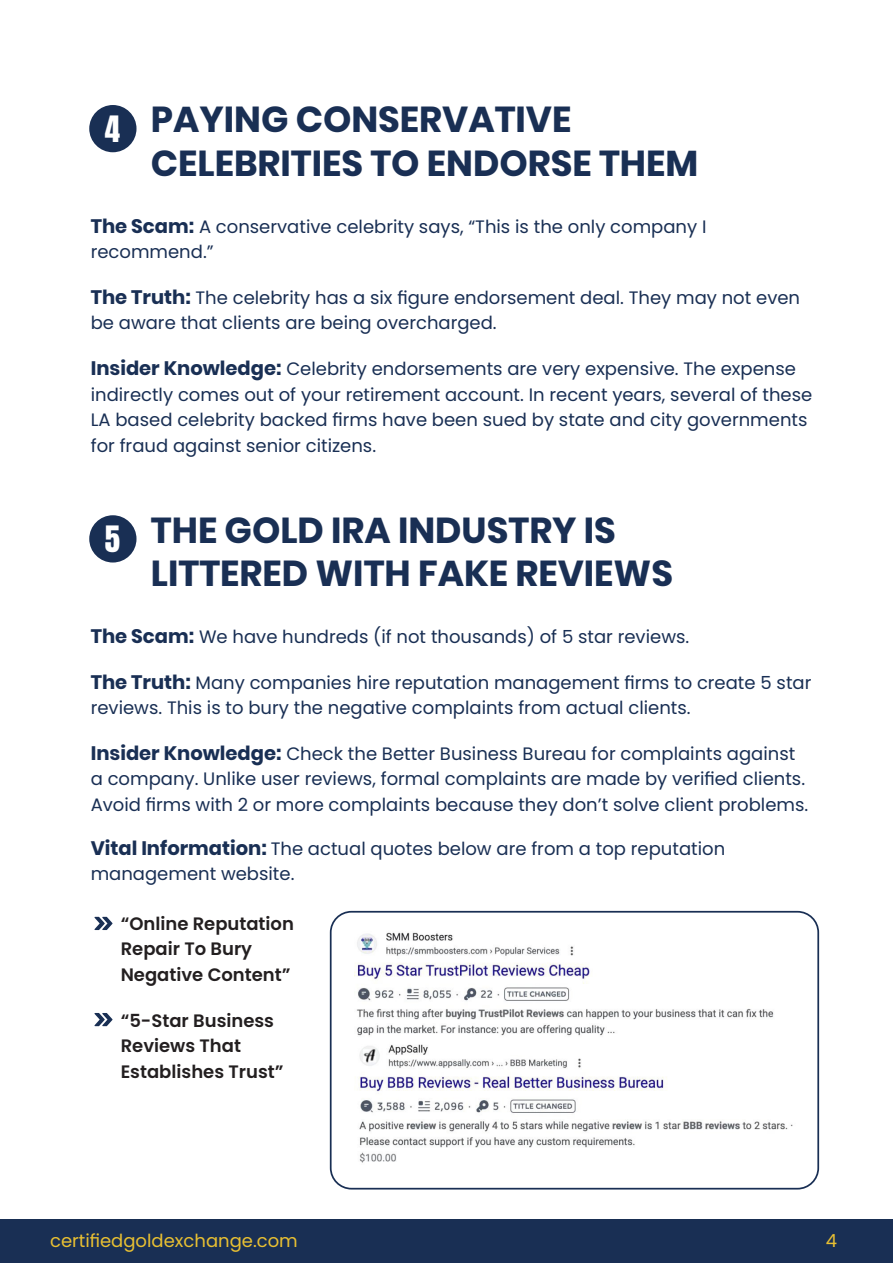
<style>
.page{position:relative;width:893px;height:1263px;background:#fff}
.page>*{position:absolute;margin:0;border:0;box-sizing:border-box;transform-origin:0 0}
.t1{font:700 36px/43.2px "Poppins";color:#192f54}
.t2{font:30.9px "Anton";color:#fff}
.t3{font:18px/25.5px "Poppins";color:#192f54}
.t4{font:600 18px/25.5px "Poppins";color:#231f20}
.t5{font:18px "Poppins";color:#e9c032}
.s1{font-weight:700;font-size:19.5px}
</style>
<div class="page">
<div style="left:0;top:1220px;width:893px;height:43px;background:#192f54"></div>
<div style="left:89px;top:105px;width:47px;height:47px;background:#192f54;border-radius:50%"></div>
<div style="left:89px;top:515px;width:47px;height:47px;background:#192f54;border-radius:50%"></div>
<img style="left:355px;top:932px;width:438px;height:231px">
<div style="left:330px;top:911px;width:489px;height:278px;border:2px solid #192f54;border-radius:21px"></div>
<svg style="left:94px;top:917px;width:19px;height:13px"></svg>
<svg style="left:94px;top:1013px;width:19px;height:13px"></svg>
<p class="t2" style="left:105px;top:113px;width:17px">4</p>
<p class="t1" style="left:151px;top:98px;width:549px">PAYING CONSERVATIVE<br>CELEBRITIES TO ENDORSE THEM</p>
<p class="t3" style="left:91px;top:214px;width:617px"><span class="s1">The Scam:</span> A conservative celebrity says, “This is the only company I recommend.”</p>
<p class="t3" style="left:91px;top:285px;width:711px"><span class="s1">The Truth:</span> The celebrity has a six figure endorsement deal. They may not even be aware that clients are being overcharged.</p>
<p class="t3" style="left:91px;top:356px;width:723px"><span class="s1">Insider Knowledge:</span> Celebrity endorsements are very expensive. The expense indirectly comes out of your retirement account. In recent years, several of these LA based celebrity backed firms have been sued by state and city governments for fraud against senior citizens.</p>
<p class="t2" style="left:105px;top:523px;width:17px">5</p>
<p class="t1" style="left:151px;top:508px;width:524px">THE GOLD IRA INDUSTRY IS<br>LITTERED WITH FAKE REVIEWS</p>
<p class="t3" style="left:91px;top:624px;width:600px"><span class="s1">The Scam:</span> We have hundreds (if not thousands) of 5 star reviews.</p>
<p class="t3" style="left:91px;top:669px;width:722px"><span class="s1">The Truth:</span> Many companies hire reputation management firms to create 5 star reviews. This is to bury the negative complaints from actual clients.</p>
<p class="t3" style="left:91px;top:741px;width:719px"><span class="s1">Insider Knowledge:</span> Check the Better Business Bureau for complaints against a company. Unlike user reviews, formal complaints are made by verified clients.<br>Avoid firms with 2 or more complaints because they don’t solve client problems.</p>
<p class="t3" style="left:91px;top:835px;width:636px"><span class="s1">Vital Information:</span> The actual quotes below are from a top reputation management website.</p>
<p class="t4" style="left:121px;top:911px;width:175px">“Online Reputation<br>Repair To Bury<br>Negative Content”</p>
<p class="t4" style="left:121px;top:1007px;width:164px">“5-Star Business<br>Reviews That<br>Establishes Trust”</p>
<p class="t5" style="left:50px;top:1230px;width:249px">certifiedgoldexchange.com</p>
<p class="t5" style="left:826px;top:1230px;width:13px">4</p>
</div>
